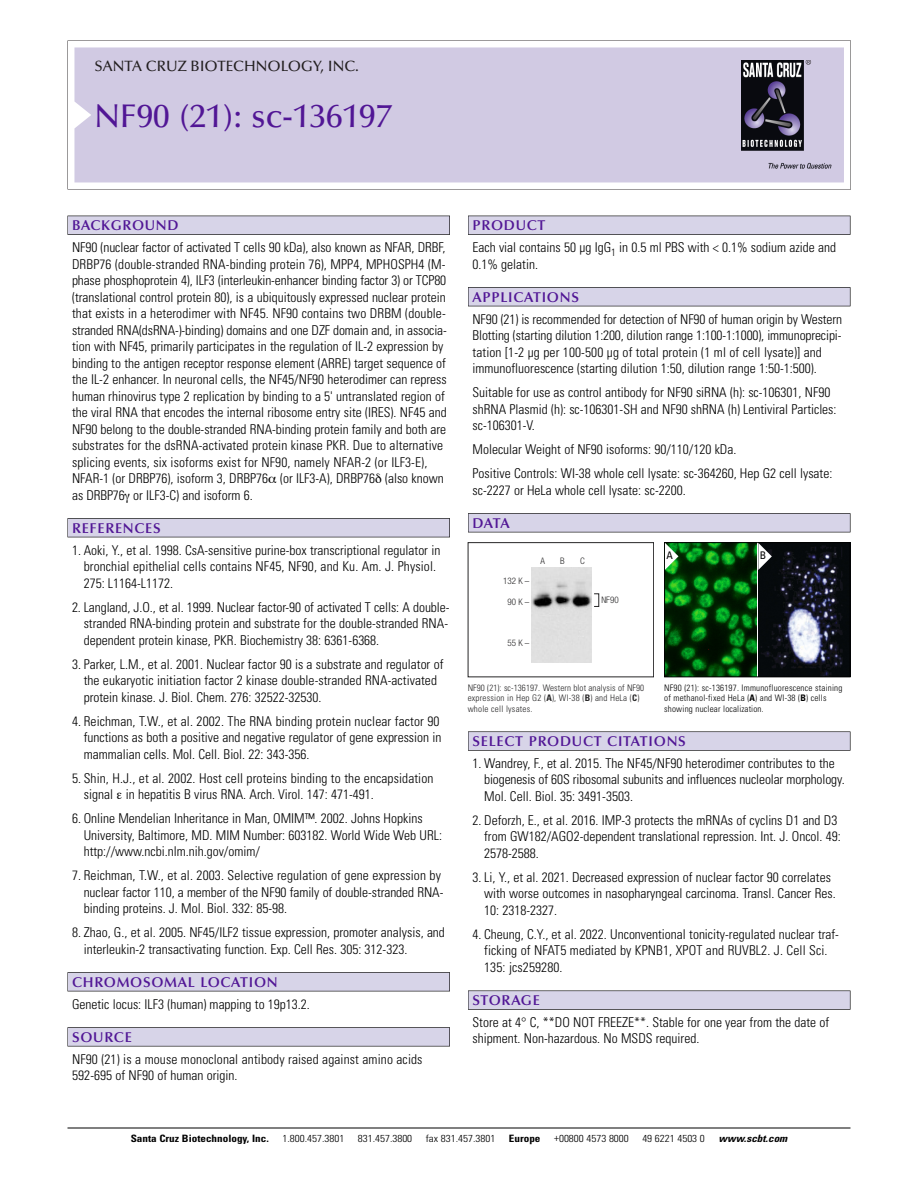
<style>
.page{position:relative;width:918px;height:1188px;background:#fff}
.page>*{position:absolute;margin:0;border:0;box-sizing:border-box;transform-origin:0 0}
.t1{font:500 33px "Optima";color:#511695}
.t2{font:500 15px "Optima";color:#231f20}
.t3{font:600 14.25px "Optima";letter-spacing:.05em;color:#511695}
.t4{font:300 condensed 13.5px/16.5px "Univers";color:#000}
.t5{font:condensed 10.5px "Univers";color:#000}
.t6{font:300 condensed 10.2px "Univers";color:#000;scale:1.1 1}
.t7{font:700 condensed 10.2px "Univers";color:#000;scale:1.1 1}
.t8{font:italic 700 condensed 10.2px "Univers";color:#000;scale:1.1 1}
.t9{font:300 condensed 9px/10.5px "Univers";letter-spacing:.02em;color:#000}
.t10{font:300 condensed 9px/10.5px "Univers";letter-spacing:.025em;color:#272627}
.t11{font:300 condensed 9px "Helvetica Neue";color:#272627}
.s1{font-weight:700}
</style>
<div class="page">
<svg style="left:68px;top:40px;width:783px;height:149px"></svg>
<div style="left:74px;top:47px;width:770px;height:135px;background:#d1cae3"></div>
<img style="left:741px;top:60px;width:90px;height:108px">
<div style="left:68px;top:216px;width:382px;height:19px;background:#535256"></div>
<div style="left:68px;top:216px;width:381px;height:18px;background:#d7d4e8"></div>
<div style="left:68px;top:518px;width:382px;height:19px;background:#515155"></div>
<div style="left:68px;top:519px;width:381px;height:18px;background:#d7d4e8"></div>
<div style="left:68px;top:972px;width:382px;height:19px;background:#545357"></div>
<div style="left:68px;top:973px;width:381px;height:18px;background:#d7d4e8"></div>
<div style="left:68px;top:1027px;width:382px;height:19px;background:#575659"></div>
<div style="left:68px;top:1028px;width:381px;height:18px;background:#d7d4e8"></div>
<div style="left:468px;top:216px;width:382px;height:19px;background:#535256"></div>
<div style="left:468px;top:216px;width:382px;height:18px;background:#d7d4e8"></div>
<div style="left:468px;top:287px;width:382px;height:19px;background:#515155"></div>
<div style="left:468px;top:288px;width:382px;height:18px;background:#d7d4e8"></div>
<div style="left:468px;top:513px;width:382px;height:19px;background:#545357"></div>
<div style="left:468px;top:514px;width:382px;height:18px;background:#d7d4e8"></div>
<svg style="left:468px;top:731px;width:382px;height:20px"></svg>
<div style="left:468px;top:732px;width:382px;height:18px;background:#d7d4e8"></div>
<div style="left:468px;top:991px;width:382px;height:19px;background:#58575a"></div>
<div style="left:468px;top:991px;width:382px;height:18px;background:#d7d4e8"></div>
<hr style="left:68px;top:1128px;width:782px;height:1px;background:#000">
<img style="left:758px;top:544px;width:90px;height:131px">
<img style="left:666px;top:544px;width:90px;height:131px">
<div style="left:664px;top:542px;width:186px;height:135px;border:1px solid #000"></div>
<svg style="left:758px;top:543px;width:14px;height:27px"></svg>
<svg style="left:665px;top:543px;width:13px;height:27px"></svg>
<div style="left:468px;top:542px;width:186px;height:135px;border:1px solid #272627"></div>
<img style="left:532px;top:567px;width:59px;height:96px">
<div style="left:594px;top:594px;width:5px;height:13px;border:1px solid #272627"></div>
<p class="t2" style="left:94px;top:60px;width:266px">SANTA CRUZ BIOTECHNOLOGY, INC.</p>
<p class="t1" style="left:94px;top:102px;width:299px">NF90 (21): sc-136197</p>
<p class="t3" style="left:72px;top:219px;width:108px">BACKGROUND</p>
<p class="t4" style="left:72px;top:240px;width:376px">NF90 (nuclear factor of activated T cells 90 kDa), also known as NFAR, DRBF, DRBP76 (double-stranded RNA-binding protein 76), MPP4, MPHOSPH4 (M&shy;phase phosphoprotein 4), ILF3 (interleukin-enhancer binding factor 3) or TCP80 (translational control protein 80), is a ubiquitously expressed nuclear protein that exists in a heterodimer with NF45. NF90 contains two DRBM (double&shy;stranded RNA(dsRNA-)-binding) domains and one DZF domain and, in associa&shy;tion with NF45, primarily participates in the regulation of IL-2 expression by binding to the antigen receptor response element (ARRE) target sequence of the IL-2 enhancer. In neuronal cells, the NF45/NF90 heterodimer can repress human rhinovirus type 2 replication by binding to a 5' untranslated region of the viral RNA that encodes the internal ribosome entry site (IRES). NF45 and NF90 belong to the double-stranded RNA-binding protein family and both are substrates for the dsRNA-activated protein kinase PKR. Due to alternative splicing events, six isoforms exist for NF90, namely NFAR-2 (or ILF3-E), NFAR-1 (or DRBP76), isoform 3, DRBP76 (or ILF3-A), DRBP76 (also known as DRBP76 or ILF3-C) and isoform 6.</p>
<p class="t3" style="left:72px;top:522px;width:90px">REFERENCES</p>
<p class="t4" style="left:84px;top:543px;width:358px;text-indent:-12px">1. Aoki, Y., et al. 1998. CsA-sensitive purine-box transcriptional regulator in bronchial epithelial cells contains NF45, NF90, and Ku. Am. J. Physiol.<br>275: L1164-L1172.</p>
<p class="t4" style="left:84px;top:600px;width:367px;text-align:justify;text-indent:-12px">2. Langland, J.O., et al. 1999. Nuclear factor-90 of activated T cells: A double&shy;stranded RNA-binding protein and substrate for the double-stranded RNA&shy;dependent protein kinase, PKR. Biochemistry 38: 6361-6368.</p>
<p class="t4" style="left:84px;top:657px;width:361px;text-indent:-12px">3. Parker, L.M., et al. 2001. Nuclear factor 90 is a substrate and regulator of the eukaryotic initiation factor 2 kinase double-stranded RNA-activated protein kinase. J. Biol. Chem. 276: 32522-32530.</p>
<p class="t4" style="left:84px;top:714px;width:359px;text-indent:-12px">4. Reichman, T.W., et al. 2002. The RNA binding protein nuclear factor 90 functions as both a positive and negative regulator of gene expression in mammalian cells. Mol. Cell. Biol. 22: 343-356.</p>
<p class="t4" style="left:84px;top:771px;width:351px;text-indent:-12px">5. Shin, H.J., et al. 2002. Host cell proteins binding to the encapsidation signal in hepatitis B virus RNA. Arch. Virol. 147: 471-491.</p>
<p class="t4" style="left:84px;top:811px;width:360px;text-indent:-12px">6. Online Mendelian Inheritance in Man, OMIM™. 2002. Johns Hopkins<br>University, Baltimore, MD. MIM Number: 603182. World Wide Web URL: http://www.ncbi.nlm.nih.gov/omim/</p>
<p class="t4" style="left:84px;top:868px;width:361px;text-indent:-12px">7. Reichman, T.W., et al. 2003. Selective regulation of gene expression by nuclear factor 110, a member of the NF90 family of double-stranded RNA&shy;binding proteins. J. Mol. Biol. 332: 85-98.</p>
<p class="t4" style="left:84px;top:925px;width:363px;text-indent:-12px">8. Zhao, G., et al. 2005. NF45/ILF2 tissue expression, promoter analysis, and interleukin-2 transactivating function. Exp. Cell Res. 305: 312-323.</p>
<p class="t3" style="left:72px;top:976px;width:207px">CHROMOSOMAL LOCATION</p>
<p class="t4" style="left:72px;top:997px;width:239px">Genetic locus: ILF3 (human) mapping to 19p13.2.</p>
<p class="t3" style="left:72px;top:1031px;width:61px">SOURCE</p>
<p class="t4" style="left:72px;top:1052px;width:352px">NF90 (21) is a mouse monoclonal antibody raised against amino acids<br>592-695 of NF90 of human origin.</p>
<p class="t3" style="left:473px;top:219px;width:74px">PRODUCT</p>
<p class="t4" style="left:473px;top:240px;width:365px">Each vial contains 50 µg IgG<sub>1</sub> in 0.5 ml PBS with &lt; 0.1% sodium azide and<br>0.1% gelatin.</p>
<p class="t3" style="left:473px;top:291px;width:108px">APPLICATIONS</p>
<p class="t4" style="left:473px;top:312px;width:371px">NF90 (21) is recommended for detection of NF90 of human origin by Western Blotting (starting dilution 1:200, dilution range 1:100-1:1000), immunoprecipi&shy;tation [1-2 µg per 100-500 µg of total protein (1 ml of cell lysate)] and immunofluorescence (starting dilution 1:50, dilution range 1:50-1:500).</p>
<p class="t4" style="left:473px;top:385px;width:366px">Suitable for use as control antibody for NF90 siRNA (h): sc-106301, NF90 shRNA Plasmid (h): sc-106301-SH and NF90 shRNA (h) Lentiviral Particles: sc-106301-V.</p>
<p class="t4" style="left:473px;top:442px;width:265px">Molecular Weight of NF90 isoforms: 90/110/120 kDa.</p>
<p class="t4" style="left:473px;top:466px;width:361px">Positive Controls: WI-38 whole cell lysate: sc-364260, Hep G2 cell lysate: sc-2227 or HeLa whole cell lysate: sc-2200.</p>
<p class="t3" style="left:473px;top:517px;width:39px">DATA</p>
<p class="t11" style="left:503px;top:577px;width:28px">132 K –</p>
<p class="t11" style="left:508px;top:599px;width:23px">90K–</p>
<p class="t11" style="left:508px;top:639px;width:23px">55K–</p>
<p class="t11" style="left:540px;top:558px;width:6px">A</p>
<p class="t11" style="left:560px;top:558px;width:6px">B</p>
<p class="t11" style="left:580px;top:558px;width:6px">C</p>
<p class="t11" style="left:601px;top:596px;width:19px">NF90</p>
<p class="t10" style="left:468px;top:683px;width:178px">NF90 (21): sc-136197. Western blot analysis of NF90 expression in Hep G2 (<span class="s1">A</span>), WI-38 (<span class="s1">B</span>) and HeLa (<span class="s1">C</span>) whole cell lysates.</p>
<p class="t5" style="left:667px;top:552px;width:8px">A</p>
<p class="t5" style="left:760px;top:552px;width:8px">B</p>
<p class="t9" style="left:664px;top:683px;width:180px">NF90 (21): sc-136197. Immunofluorescence staining of methanol-fixed HeLa (<span class="s1">A</span>) and WI-38 (<span class="s1">B</span>) cells showing nuclear localization.</p>
<p class="t3" style="left:473px;top:735px;width:215px">SELECT PRODUCT CITATIONS</p>
<p class="t4" style="left:484px;top:756px;width:362px;text-indent:-12px">1. Wandrey, F., et al. 2015. The NF45/NF90 heterodimer contributes to the biogenesis of 60S ribosomal subunits and influences nucleolar morphology.<br>Mol. Cell. Biol. 35: 3491-3503.</p>
<p class="t4" style="left:484px;top:813px;width:358px;text-indent:-12px">2. Deforzh, E., et al. 2016. IMP-3 protects the mRNAs of cyclins D1 and D3 from GW182/AGO2-dependent translational repression. Int. J. Oncol. 49:<br>2578-2588.</p>
<p class="t4" style="left:484px;top:870px;width:353px;text-indent:-12px">3. Li, Y., et al. 2021. Decreased expression of nuclear factor 90 correlates with worse outcomes in nasopharyngeal carcinoma. Transl. Cancer Res.<br>10: 2318-2327.</p>
<p class="t4" style="left:484px;top:927px;width:356px;text-indent:-12px">4. Cheung, C.Y., et al. 2022. Unconventional tonicity-regulated nuclear traf&shy;ficking of NFAT5 mediated by KPNB1, XPOT and RUVBL2. J. Cell Sci.<br>135: jcs259280.</p>
<p class="t3" style="left:473px;top:994px;width:69px">STORAGE</p>
<p class="t4" style="left:473px;top:1015px;width:358px">Store at 4° C, **DO NOT FREEZE**. Stable for one year from the date of shipment. Non-hazardous. No MSDS required.</p>
<p class="t7" style="left:131px;top:1135px;width:127px">Santa Cruz Biotechnology, Inc.</p>
<p class="t6" style="left:282px;top:1135px;width:58px">1.800.457.3801</p>
<p class="t6" style="left:358px;top:1135px;width:51px">831.457.3800</p>
<p class="t6" style="left:426px;top:1135px;width:65px">fax 831.457.3801</p>
<p class="t7" style="left:509px;top:1135px;width:30px">Europe</p>
<p class="t6" style="left:554px;top:1135px;width:69px">+00800 4573 8000</p>
<p class="t6" style="left:642px;top:1135px;width:58px">49 6221 4503 0</p>
<p class="t8" style="left:719px;top:1135px;width:66px">www.scbt.com</p>
</div>
